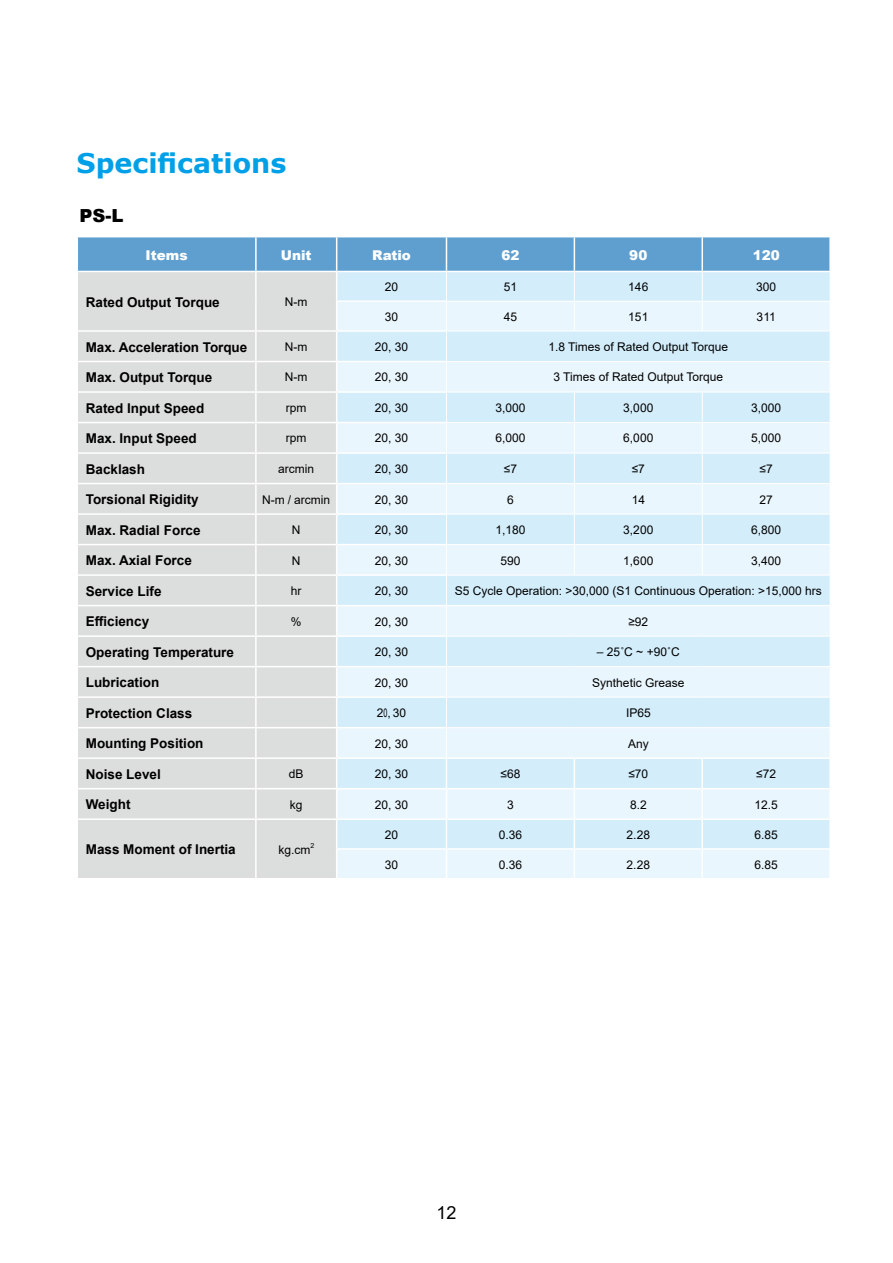
<style>
.page{position:relative;width:893px;height:1263px;background:#fff}
.page>*{position:absolute;margin:0;border:0;box-sizing:border-box;transform-origin:0 0}
.t1{font:700 27px "Verdana";color:#00a0e9}
.t2{font:900 18px "Arial";color:#000}
.t3{font:18px "Arial";color:#000}
.t4{font:700 13.5px "Arial";color:#000}
.t5{font:900 13.5px "Arial";color:#fff}
.t6{font:12px "Arial";color:#000}
.t7{font:7.05px "Arial";color:#000}
</style>
<div class="page">
<svg style="left:77px;top:237px;width:753px;height:641px;background:#d8e7f0"></svg>
<h1 class="t1" style="left:77px;top:144px;width:211px">Specifications</h1>
<h2 class="t2" style="left:79px;top:202px;width:45px">PS-L</h2>
<p class="t5" style="left:146px;top:245px;width:43px">Items</p>
<p class="t5" style="left:281px;top:245px;width:32px">Unit</p>
<p class="t5" style="left:372px;top:245px;width:40px">Ratio</p>
<p class="t5" style="left:501px;top:245px;width:20px">62</p>
<p class="t5" style="left:629px;top:245px;width:20px">90</p>
<p class="t5" style="left:753px;top:245px;width:29px">120</p>
<p class="t4" style="left:86px;top:292px;width:135px">Rated Output Torque</p>
<p class="t6" style="left:285px;top:293px;width:24px">N-m</p>
<p class="t6" style="left:385px;top:279px;width:15px">20</p>
<p class="t6" style="left:504px;top:279px;width:15px">51</p>
<p class="t6" style="left:628px;top:279px;width:22px">146</p>
<p class="t6" style="left:756px;top:279px;width:22px">300</p>
<p class="t6" style="left:385px;top:308px;width:15px">30</p>
<p class="t6" style="left:504px;top:308px;width:15px">45</p>
<p class="t6" style="left:628px;top:308px;width:22px">151</p>
<p class="t6" style="left:757px;top:308px;width:21px">311</p>
<p class="t4" style="left:86px;top:337px;width:163px">Max. Acceleration Torque</p>
<p class="t6" style="left:285px;top:338px;width:24px">N-m</p>
<p class="t6" style="left:375px;top:338px;width:35px">20, 30</p>
<p class="t6" style="left:548px;top:338px;width:181px">1.8 Times of Rated Output Torque</p>
<p class="t4" style="left:86px;top:368px;width:128px">Max. Output Torque</p>
<p class="t6" style="left:285px;top:369px;width:24px">N-m</p>
<p class="t6" style="left:375px;top:369px;width:35px">20, 30</p>
<p class="t6" style="left:553px;top:369px;width:171px">3 Times of Rated Output Torque</p>
<p class="t4" style="left:86px;top:398px;width:120px">Rated Input Speed</p>
<p class="t6" style="left:286px;top:399px;width:22px">rpm</p>
<p class="t6" style="left:375px;top:399px;width:35px">20, 30</p>
<p class="t6" style="left:495px;top:399px;width:32px">3,000</p>
<p class="t6" style="left:623px;top:399px;width:32px">3,000</p>
<p class="t6" style="left:751px;top:399px;width:32px">3,000</p>
<p class="t4" style="left:86px;top:429px;width:113px">Max. Input Speed</p>
<p class="t6" style="left:286px;top:430px;width:22px">rpm</p>
<p class="t6" style="left:375px;top:430px;width:35px">20, 30</p>
<p class="t6" style="left:495px;top:430px;width:32px">6,000</p>
<p class="t6" style="left:623px;top:430px;width:32px">6,000</p>
<p class="t6" style="left:751px;top:430px;width:32px">5,000</p>
<p class="t4" style="left:86px;top:459px;width:61px">Backlash</p>
<p class="t6" style="left:278px;top:460px;width:37px">arcmin</p>
<p class="t6" style="left:375px;top:460px;width:35px">20, 30</p>
<p class="t6" style="left:504px;top:460px;width:15px">≤7</p>
<p class="t6" style="left:632px;top:460px;width:15px">≤7</p>
<p class="t6" style="left:760px;top:460px;width:15px">≤7</p>
<p class="t4" style="left:86px;top:490px;width:115px">Torsional Rigidity</p>
<p class="t6" style="left:262px;top:491px;width:69px">N-m / arcmin</p>
<p class="t6" style="left:375px;top:491px;width:35px">20, 30</p>
<p class="t6" style="left:507px;top:491px;width:8px">6</p>
<p class="t6" style="left:632px;top:491px;width:15px">14</p>
<p class="t6" style="left:759px;top:491px;width:15px">27</p>
<p class="t4" style="left:86px;top:520px;width:116px">Max. Radial Force</p>
<p class="t6" style="left:292px;top:521px;width:10px">N</p>
<p class="t6" style="left:375px;top:521px;width:35px">20, 30</p>
<p class="t6" style="left:495px;top:521px;width:32px">1,180</p>
<p class="t6" style="left:623px;top:521px;width:32px">3,200</p>
<p class="t6" style="left:751px;top:521px;width:32px">6,800</p>
<p class="t4" style="left:86px;top:551px;width:108px">Max. Axial Force</p>
<p class="t6" style="left:292px;top:552px;width:10px">N</p>
<p class="t6" style="left:375px;top:552px;width:35px">20, 30</p>
<p class="t6" style="left:500px;top:552px;width:22px">590</p>
<p class="t6" style="left:623px;top:552px;width:32px">1,600</p>
<p class="t6" style="left:751px;top:552px;width:32px">3,400</p>
<p class="t4" style="left:86px;top:581px;width:77px">Service Life</p>
<p class="t6" style="left:291px;top:582px;width:12px">hr</p>
<p class="t6" style="left:375px;top:582px;width:35px">20, 30</p>
<p class="t6" style="left:455px;top:582px;width:368px">S5 Cycle Operation: &gt;30,000 (S1 Continuous Operation: &gt;15,000 hrs</p>
<p class="t4" style="left:86px;top:612px;width:65px">Efficiency</p>
<p class="t6" style="left:291px;top:613px;width:12px">%</p>
<p class="t6" style="left:375px;top:613px;width:35px">20, 30</p>
<p class="t6" style="left:628px;top:613px;width:21px">≥92</p>
<p class="t4" style="left:86px;top:642px;width:150px">Operating Temperature</p>
<p class="t6" style="left:375px;top:644px;width:35px">20, 30</p>
<p class="t6" style="left:597px;top:644px;width:84px">– 25˚C ~ +90˚C</p>
<p class="t4" style="left:86px;top:673px;width:75px">Lubrication</p>
<p class="t6" style="left:375px;top:674px;width:35px">20, 30</p>
<p class="t6" style="left:592px;top:674px;width:94px">Synthetic Grease</p>
<p class="t4" style="left:86px;top:703px;width:108px">Protection Class</p>
<p class="t6" style="left:377px;top:705px;width:31px">20, 30</p>
<p class="t6" style="left:626px;top:705px;width:26px">IP65</p>
<p class="t4" style="left:86px;top:734px;width:119px">Mounting Position</p>
<p class="t6" style="left:375px;top:735px;width:35px">20, 30</p>
<p class="t6" style="left:628px;top:735px;width:22px">Any</p>
<p class="t4" style="left:86px;top:764px;width:77px">Noise Level</p>
<p class="t6" style="left:289px;top:766px;width:16px">dB</p>
<p class="t6" style="left:375px;top:766px;width:35px">20, 30</p>
<p class="t6" style="left:500px;top:766px;width:21px">≤68</p>
<p class="t6" style="left:628px;top:766px;width:21px">≤70</p>
<p class="t6" style="left:756px;top:766px;width:21px">≤72</p>
<p class="t4" style="left:86px;top:795px;width:46px">Weight</p>
<p class="t6" style="left:290px;top:796px;width:14px">kg</p>
<p class="t6" style="left:375px;top:796px;width:35px">20, 30</p>
<p class="t6" style="left:507px;top:796px;width:8px">3</p>
<p class="t6" style="left:630px;top:796px;width:18px">8.2</p>
<p class="t6" style="left:754px;top:796px;width:25px">12.5</p>
<p class="t4" style="left:86px;top:840px;width:152px">Mass Moment of Inertia</p>
<p class="t6" style="left:278px;top:841px;width:34px">kg.cm</p>
<p class="t7" style="left:310px;top:840px;width:5px">2</p>
<p class="t6" style="left:385px;top:826px;width:15px">20</p>
<p class="t6" style="left:499px;top:826px;width:25px">0.36</p>
<p class="t6" style="left:627px;top:826px;width:25px">2.28</p>
<p class="t6" style="left:754px;top:826px;width:25px">6.85</p>
<p class="t6" style="left:385px;top:856px;width:15px">30</p>
<p class="t6" style="left:499px;top:856px;width:25px">0.36</p>
<p class="t6" style="left:627px;top:856px;width:25px">2.28</p>
<p class="t6" style="left:754px;top:856px;width:25px">6.85</p>
<h2 class="t3" style="left:436px;top:1200px;width:22px">12</h2>
</div>
